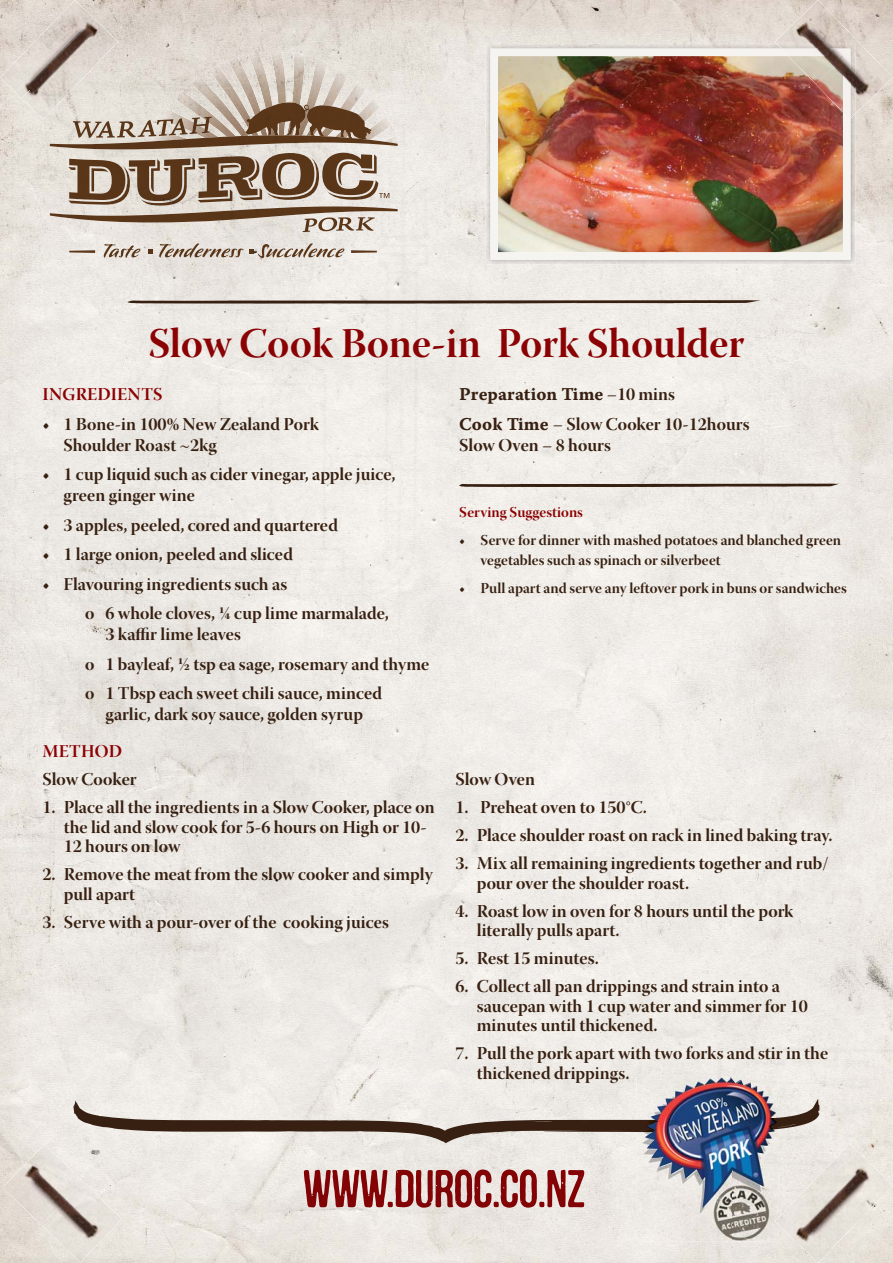
<style>
.page{position:relative;width:893px;height:1263px;background:#fff}
.page>*{position:absolute;margin:0;border:0;box-sizing:border-box;transform-origin:0 0}
.t1{font:42px "Warnock Pro Bold Disp";color:#8b0204}
.t2{font:18px/19.5px "Warnock Pro Bold Disp";color:#372011}
.t3{font:18px "Warnock Pro Bold Capt";color:#372011}
.t4{font:18px "Warnock Pro Bold Disp";letter-spacing:.01em;color:#8b0204}
.t5{font:15px/19.5px "Warnock Pro Bold Disp";color:#372011}
.t6{font:15px "Warnock Pro Bold Disp";color:#8b0204}
.s1{font-family:"Warnock Pro Bold Disp"}
.s2{font-family:"Warnock Pro Bold Capt"}
</style>
<div class="page">
<img style="left:0;top:0;width:893px;height:1263px">
<img style="left:486px;top:44px;width:369px;height:221px">
<img style="left:490px;top:49px;width:360px;height:211px">
<svg style="left:73px;top:1098px;width:746px;height:45px;background:#c0b8b1"></svg>
<img style="left:637px;top:1076px;width:141px;height:165px">
<img style="left:637px;top:1118px;width:141px;height:14px">
<img style="left:645px;top:1078px;width:130px;height:130px">
<img style="left:151px;top:76px;width:249px;height:68px">
<img style="left:286px;top:110px;width:82px;height:25px">
<img style="left:322px;top:153px;width:52px;height:42px">
<img style="left:129px;top:159px;width:11px;height:42px">
<img style="left:262px;top:153px;width:52px;height:42px">
<img style="left:199px;top:156px;width:59px;height:42px">
<img style="left:69px;top:159px;width:56px;height:6px">
<img style="left:238px;top:188px;width:24px;height:12px">
<img style="left:140px;top:158px;width:55px;height:48px">
<svg style="left:163px;top:168px;width:5px;height:3px"></svg>
<img style="left:68px;top:165px;width:62px;height:40px">
<img style="left:91px;top:168px;width:17px;height:23px">
<svg style="left:68px;top:167px;width:7px;height:3px"></svg>
<img style="left:327px;top:180px;width:51px;height:20px">
<img style="left:151px;top:159px;width:9px;height:33px">
<img style="left:265px;top:156px;width:54px;height:44px">
<img style="left:361px;top:154px;width:16px;height:20px">
<svg style="left:198px;top:166px;width:7px;height:3px"></svg>
<svg style="left:221px;top:181px;width:12px;height:8px"></svg>
<img style="left:338px;top:161px;width:20px;height:24px">
<img style="left:221px;top:165px;width:18px;height:7px">
<img style="left:248px;top:158px;width:11px;height:29px">
<img style="left:198px;top:189px;width:34px;height:14px">
<img style="left:50px;top:135px;width:348px;height:14px">
<img style="left:50px;top:206px;width:348px;height:16px">
<img style="left:73px;top:120px;width:83px;height:18px">
<svg style="left:148px;top:250px;width:4px;height:3px"></svg>
<img style="left:351px;top:250px;width:26px;height:3px">
<img style="left:69px;top:250px;width:26px;height:3px">
<svg style="left:249px;top:250px;width:4px;height:3px"></svg>
<img style="left:104px;top:244px;width:12px;height:14px">
<svg style="left:109px;top:245px;width:31px;height:13px"></svg>
<img style="left:159px;top:244px;width:12px;height:14px">
<svg style="left:165px;top:249px;width:19px;height:8px"></svg>
<img style="left:184px;top:243px;width:15px;height:15px">
<svg style="left:194px;top:249px;width:49px;height:8px"></svg>
<img style="left:258px;top:244px;width:11px;height:14px">
<img style="left:303px;top:243px;width:10px;height:15px">
<svg style="left:266px;top:248px;width:78px;height:9px"></svg>
<img style="left:302px;top:217px;width:36px;height:15px">
<img style="left:336px;top:217px;width:18px;height:14px">
<img style="left:356px;top:217px;width:19px;height:14px">
<svg style="left:379px;top:193px;width:10px;height:5px"></svg>
<img style="left:304px;top:1169px;width:280px;height:39px">
<img style="left:304px;top:1170px;width:83px;height:37px">
<img style="left:93px;top:21px;width:25px;height:60px">
<img style="left:22px;top:93px;width:59px;height:26px">
<img style="left:37px;top:0;width:60px;height:60px">
<img style="left:0;top:39px;width:59px;height:60px">
<img style="left:27px;top:27px;width:66px;height:66px">
<img style="left:23px;top:1144px;width:60px;height:25px">
<img style="left:95px;top:1181px;width:27px;height:60px">
<img style="left:3px;top:1166px;width:59px;height:59px">
<img style="left:41px;top:1203px;width:60px;height:59px">
<img style="left:29px;top:1169px;width:66px;height:67px">
<img style="left:778px;top:1182px;width:21px;height:60px">
<img style="left:812px;top:1143px;width:59px;height:27px">
<img style="left:796px;top:1203px;width:60px;height:60px">
<img style="left:834px;top:1164px;width:59px;height:60px">
<svg style="left:775px;top:1217px;width:3px;height:7px"></svg>
<img style="left:799px;top:1170px;width:67px;height:66px">
<img style="left:775px;top:21px;width:21px;height:45px">
<img style="left:855px;top:99px;width:16px;height:15px">
<img style="left:796px;top:0;width:60px;height:44px">
<img style="left:855px;top:39px;width:38px;height:60px">
<img style="left:777px;top:44px;width:22px;height:26px">
<img style="left:850px;top:93px;width:5px;height:26px">
<img style="left:781px;top:49px;width:18px;height:35px">
<img style="left:815px;top:93px;width:35px;height:26px">
<img style="left:799px;top:27px;width:67px;height:66px">
<svg style="left:119px;top:300px;width:646px;height:4px;background:#6f5e52"></svg>
<svg style="left:454px;top:484px;width:388px;height:3px"></svg>
<h1 class="t1" style="left:148px;top:327px;width:598px">Slow Cook Bone-in Pork Shoulder</h1>
<p class="t4" style="left:43px;top:387px;width:121px">INGREDIENTS</p>
<p class="t2" style="left:64px;top:415px;width:257px;line-height:21px;text-indent:-21px">• 1 Bone-in 100% New Zealand Pork<br>Shoulder Roast ~2kg</p>
<p class="t2" style="left:64px;top:465px;width:334px;line-height:21px;text-indent:-21px">• 1 cup liquid such as cider vinegar, apple juice, green ginger wine</p>
<p class="t2" style="left:43px;top:517px;width:297px">• 3 apples, peeled, cored and quartered</p>
<p class="t2" style="left:43px;top:546px;width:252px">• 1 large onion, peeled and sliced</p>
<p class="t2" style="left:85px;top:571px;width:305px;line-height:29.5px;text-indent:-43px">• Flavouring ingredients such as<br>o 6 whole cloves, ¼ cup lime marmalade,</p>
<p class="t2" style="left:85px;top:621px;width:346px;line-height:29.5px;text-indent:20px">3 kaffir lime leaves<br>o 1 bayleaf, ½ tsp ea sage, rosemary and thyme o 1 Tbsp each sweet chili sauce, minced</p>
<p class="t2" style="left:106px;top:706px;width:259px">garlic, dark soy sauce, golden syrup</p>
<p class="t4" style="left:43px;top:745px;width:81px">METHOD</p>
<p class="t2" style="left:43px;top:771px;width:96px">Slow Cooker</p>
<p class="t2" style="left:64px;top:799px;width:372px;text-indent:-21px">1. Place all the ingredients in a Slow Cooker, place on the lid and slow cook for 5-6 hours on High or 10-<br>12 hours on low</p>
<p class="t2" style="left:64px;top:866px;width:370px;text-indent:-21px">2. Remove the meat from the slow cooker and simply pull apart</p>
<p class="t2" style="left:43px;top:914px;width:348px">3. Serve with a pour-over of the cooking juices</p>
<p class="t3" style="left:459px;top:383px;width:217px">Preparation Time <span class="s1">–10 mins</span></p>
<p class="t2" style="left:459px;top:415px;width:292px;line-height:21px"><span class="s2">Cook Time</span> – Slow Cooker 10-12hours<br>Slow Oven – 8 hours</p>
<p class="t6" style="left:459px;top:507px;width:125px">Serving Suggestions</p>
<p class="t5" style="left:480px;top:532px;width:362px;text-indent:-21px">• Serve for dinner with mashed potatoes and blanched green vegetables such as spinach or silverbeet</p>
<p class="t5" style="left:459px;top:580px;width:389px">• Pull apart and serve any leftover pork in buns or sandwiches</p>
<p class="t2" style="left:455px;top:771px;width:81px">Slow Oven</p>
<p class="t2" style="left:455px;top:799px;width:193px">1. Preheat oven to 150°C.</p>
<p class="t2" style="left:455px;top:827px;width:379px">2. Place shoulder roast on rack in lined baking tray.</p>
<p class="t2" style="left:477px;top:855px;width:354px;text-indent:-21px">3. Mix all remaining ingredients together and rub/ pour over the shoulder roast.</p>
<p class="t2" style="left:477px;top:903px;width:318px;text-indent:-21px">4. Roast low in oven for 8 hours until the pork literally pulls apart.</p>
<p class="t2" style="left:455px;top:950px;width:145px">5. Rest 15 minutes.</p>
<p class="t2" style="left:477px;top:978px;width:333px;text-indent:-21px">6. Collect all pan drippings and strain into a saucepan with 1 cup water and simmer for 10 minutes until thickened.</p>
<p class="t2" style="left:477px;top:1045px;width:353px;text-indent:-21px">7. Pull the pork apart with two forks and stir in the thickened drippings.</p>
</div>
